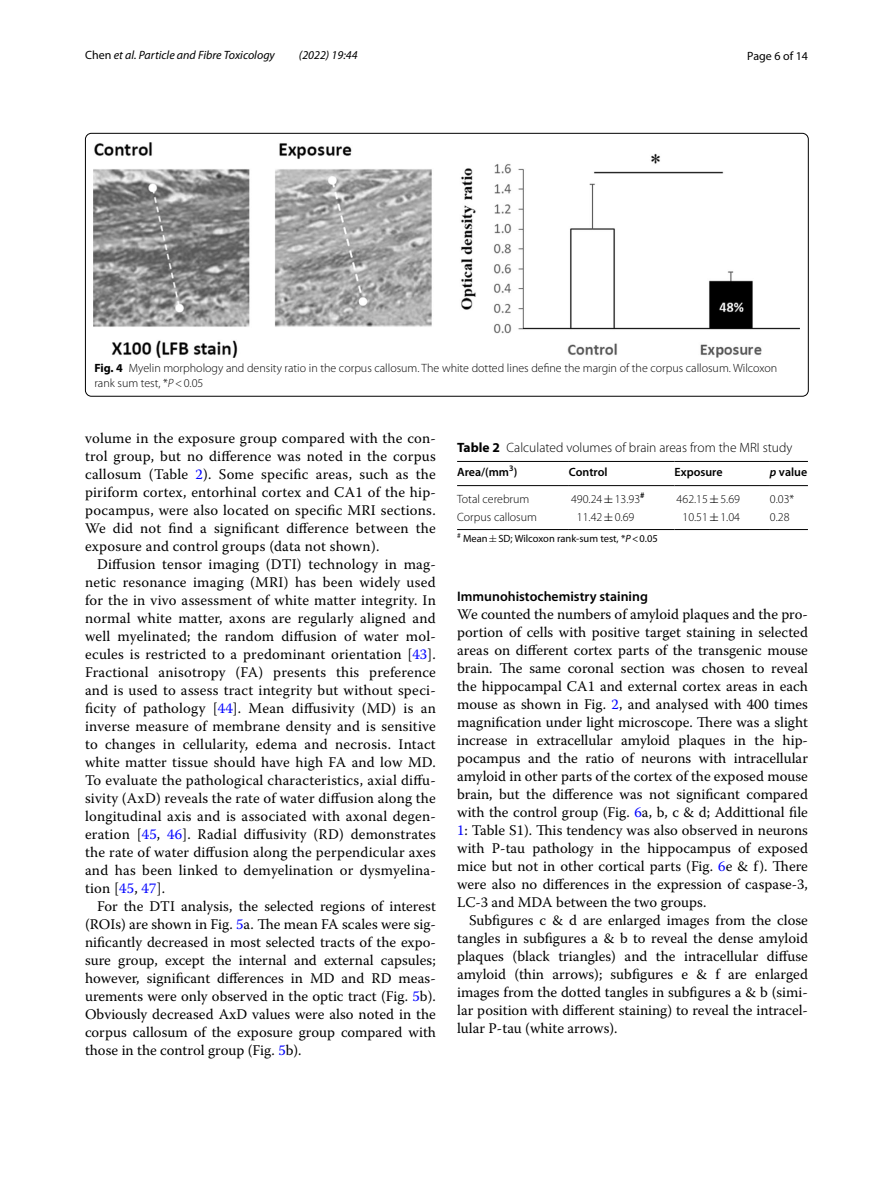
<style>
.page{position:relative;width:893px;height:1187px;background:#fff}
.page>*{position:absolute;margin:0;border:0;box-sizing:border-box;transform-origin:0 0}
.t1{font:14.7px/18px "Warnock Pro";letter-spacing:.005em;color:#000;text-align:justify}
.t2{font:600 13.8px "Myriad Pro";color:#000}
.t3{font:300 13.5px "Myriad Pro";color:#000}
.t4{font:300 12px/15px "Myriad Pro";color:#000}
.t5{font:italic 12px "Myriad Pro";color:#000}
.t6{font:600 12px "Myriad Pro";color:#000}
.t7{font:12px "Myriad Pro";color:#000}
.t8{font:10.5px "Myriad Pro";color:#000}
.s1{font-style:normal}
.s2{font-weight:700}
.s3{font-style:italic}
.s4{color:#00f}
.s5{font-family:"MTSY";font-weight:400}
.s6{font-family:"MTSY"}
</style>
<div class="page">
<img style="left:94px;top:142px;width:706px;height:215px">
<div style="left:85px;top:133px;width:723px;height:263px;border:1px solid #000;border-radius:6px"></div>
<hr style="left:457px;top:461px;width:112px;height:1px;background:#000">
<hr style="left:457px;top:485px;width:112px;height:1px;background:#000">
<hr style="left:569px;top:461px;width:106px;height:1px;background:#000">
<hr style="left:569px;top:485px;width:106px;height:1px;background:#000">
<hr style="left:675px;top:461px;width:95px;height:1px;background:#000">
<hr style="left:675px;top:485px;width:95px;height:1px;background:#000">
<hr style="left:770px;top:461px;width:38px;height:1px;background:#000">
<hr style="left:770px;top:485px;width:38px;height:1px;background:#000">
<hr style="left:457px;top:529px;width:112px;height:1px;background:#000">
<hr style="left:569px;top:529px;width:106px;height:1px;background:#000">
<hr style="left:675px;top:529px;width:95px;height:1px;background:#000">
<hr style="left:770px;top:529px;width:38px;height:1px;background:#000">
<p class="t5" style="left:85px;top:48px;width:191px"><span class="s1">Chen</span> et al. Particle and Fibre Toxicology</p>
<p class="t5" style="left:299px;top:48px;width:60px">(2022) 19:44</p>
<p class="t7" style="left:747px;top:48px;width:62px">Page 6 of 14</p>
<p class="t4" style="left:94px;top:361px;width:684px"><span class="s2">Fig. 4</span> Myelin morphology and density ratio in the corpus callosum. The white dotted lines define the margin of the corpus callosum. Wilcoxon rank sum test, *<span class="s3">P</span>&lt;0.05</p>
<p class="t1" style="left:85px;top:429px;width:352px">volume in the exposure group compared with the con&shy;trol group, but no difference was noted in the corpus callosum (Table <span class="s4">2</span>). Some specific areas, such as the piriform cortex, entorhinal cortex and CA1 of the hip&shy;pocampus, were also located on specific MRI sections.<br>We did not find a significant difference between the exposure and control groups (data not shown).</p>
<p class="t1" style="left:85px;top:555px;width:352px;text-indent:12px">Diffusion tensor imaging (DTI) technology in mag&shy;netic resonance imaging (MRI) has been widely used for the in vivo assessment of white matter integrity. In normal white matter, axons are regularly aligned and well myelinated; the random diffusion of water mol&shy;ecules is restricted to a predominant orientation [<span class="s4">43</span>].<br>Fractional anisotropy (FA) presents this preference and is used to assess tract integrity but without speci&shy;ficity of pathology [<span class="s4">44</span>]. Mean diffusivity (MD) is an inverse measure of membrane density and is sensitive to changes in cellularity, edema and necrosis. Intact white matter tissue should have high FA and low MD.<br>To evaluate the pathological characteristics, axial diffu&shy;sivity (AxD) reveals the rate of water diffusion along the longitudinal axis and is associated with axonal degen&shy;eration [<span class="s4">45</span>, <span class="s4">46</span>]. Radial diffusivity (RD) demonstrates the rate of water diffusion along the perpendicular axes and has been linked to demyelination or dysmyelina&shy;tion [<span class="s4">45</span>, <span class="s4">47</span>].</p>
<p class="t1" style="left:85px;top:897px;width:352px;text-indent:12px">For the DTI analysis, the selected regions of interest (ROIs) are shown in Fig. <span class="s4">5</span>a. The mean FA scales were sig&shy;nificantly decreased in most selected tracts of the expo&shy;sure group, except the internal and external capsules; however, significant differences in MD and RD meas&shy;urements were only observed in the optic tract (Fig. <span class="s4">5</span>b).<br>Obviously decreased AxD values were also noted in the corpus callosum of the exposure group compared with those in the control group (Fig. <span class="s4">5</span>b).</p>
<p class="t3" style="left:457px;top:439px;width:337px"><span class="s2">Table 2</span> Calculated volumes of brain areas from the MRI study</p>
<p class="t6" style="left:457px;top:464px;width:62px">Area/(mm<sup>3</sup>)</p>
<p class="t6" style="left:569px;top:464px;width:40px">Control</p>
<p class="t6" style="left:675px;top:464px;width:50px">Exposure</p>
<p class="t6" style="left:770px;top:464px;width:39px"><span class="s3">p</span> value</p>
<p class="t4" style="left:457px;top:491px;width:74px">Total cerebrum</p>
<p class="t4" style="left:571px;top:491px;width:75px">490.24<span class="s5">±</span>13.93<sup>#</sup></p>
<p class="t4" style="left:677px;top:491px;width:65px">462.15<span class="s5">±</span>5.69</p>
<p class="t4" style="left:770px;top:491px;width:26px">0.03*</p>
<p class="t4" style="left:457px;top:509px;width:81px">Corpus callosum</p>
<p class="t4" style="left:577px;top:509px;width:59px">11.42<span class="s5">±</span>0.69</p>
<p class="t4" style="left:682px;top:509px;width:59px">10.51<span class="s5">±</span>1.04</p>
<p class="t4" style="left:770px;top:509px;width:21px">0.28</p>
<p class="t8" style="left:457px;top:532px;width:202px"><sup>#</sup> Mean<span class="s6">±</span>SD; Wilcoxon rank-sum test, *<span class="s3">P</span>&lt;0.05</p>
<p class="t2" style="left:457px;top:587px;width:192px">Immunohistochemistry staining</p>
<p class="t1" style="left:457px;top:604px;width:352px">We counted the numbers of amyloid plaques and the pro&shy;portion of cells with positive target staining in selected areas on different cortex parts of the transgenic mouse brain. The same coronal section was chosen to reveal the hippocampal CA1 and external cortex areas in each mouse as shown in Fig. <span class="s4">2</span>, and analysed with 400 times magnification under light microscope. There was a slight increase in extracellular amyloid plaques in the hip&shy;pocampus and the ratio of neurons with intracellular amyloid in other parts of the cortex of the exposed mouse brain, but the difference was not significant compared with the control group (Fig. <span class="s4">6</span>a, b, c &amp; d; Addittional file <span class="s4">1</span>: Table S1). This tendency was also observed in neurons with P-tau pathology in the hippocampus of exposed mice but not in other cortical parts (Fig. <span class="s4">6</span>e &amp; f). There were also no differences in the expression of caspase-3, LC-3 and MDA between the two groups.</p>
<p class="t1" style="left:457px;top:910px;width:352px;text-indent:12px">Subfigures c &amp; d are enlarged images from the close tangles in subfigures a &amp; b to reveal the dense amyloid plaques (black triangles) and the intracellular diffuse amyloid (thin arrows); subfigures e &amp; f are enlarged images from the dotted tangles in subfigures a &amp; b (simi&shy;lar position with different staining) to reveal the intracel&shy;lular P-tau (white arrows).</p>
</div>
